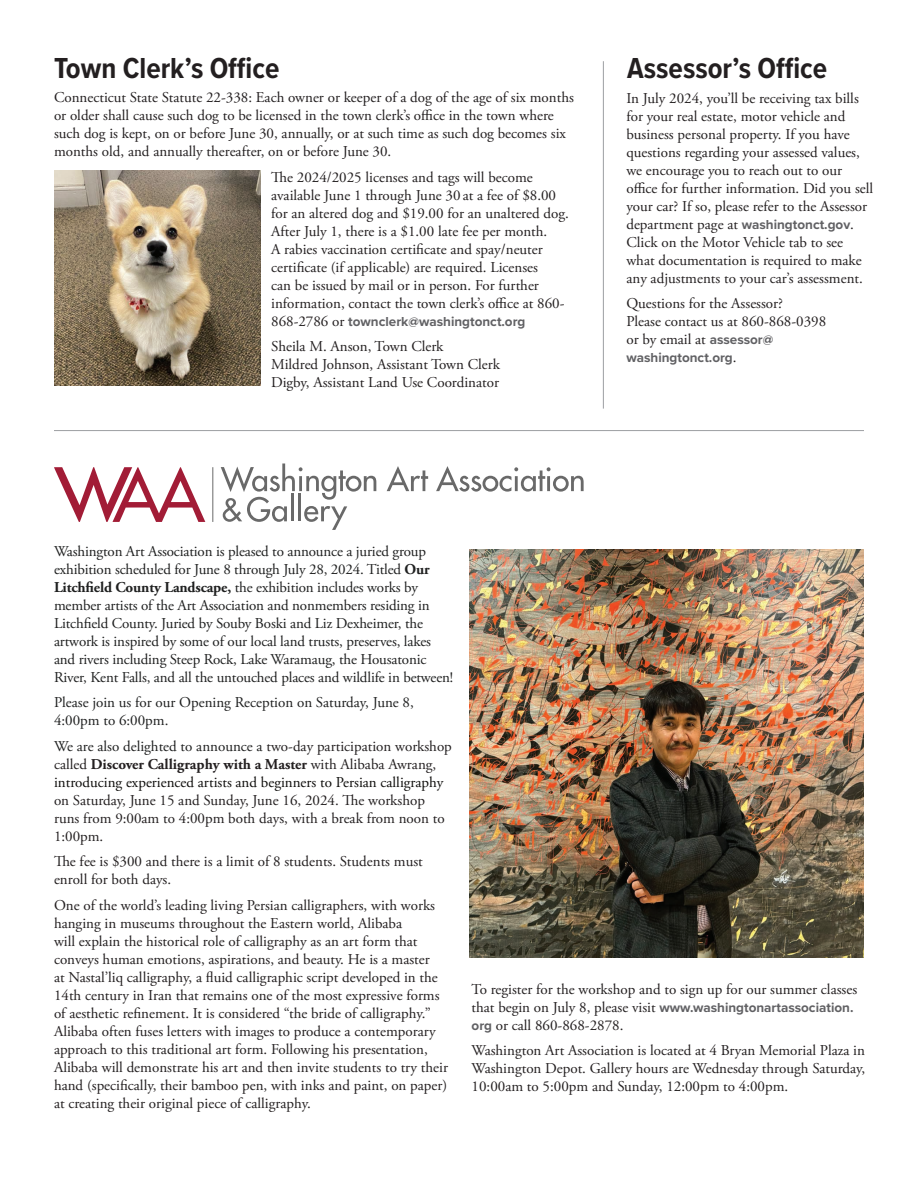
<style>
.page{position:relative;width:918px;height:1188px;background:#fff}
.page>*{position:absolute;margin:0;border:0;box-sizing:border-box;transform-origin:0 0}
.t1{font:700 30px "Proxima Nova Cond";color:#231f20}
.t2{font:15px/18px "Adobe Garamond Pro";color:#231f20}
.t3{font:15px/18px "Adobe Garamond Pro";letter-spacing:-.01em;color:#1f2020}
.t4{font:15px/18px "Adobe Garamond Pro";color:#0e0d0b}
.t5{font:700 13.5px "Proxima Nova";color:#616164}
.s1{font-family:"Adobe Garamond Pro";font-weight:400;font-size:15px;color:#231f20}
.s2{font-family:"Proxima Nova";font-weight:700;font-size:13.5px;color:#616164}
.s3{font-weight:700}
.s4{color:#1f2020}
.s5{color:#231f20}
.s6{font-weight:700;color:#231f20}
</style>
<div class="page">
<hr style="left:54px;top:430px;width:810px;height:1px;background:#9d9fa2">
<img style="left:469px;top:550px;width:395px;height:408px">
<svg style="left:387px;top:466px;width:41px;height:25px"></svg>
<svg style="left:436px;top:466px;width:147px;height:26px"></svg>
<svg style="left:221px;top:464px;width:155px;height:65px"></svg>
<svg style="left:54px;top:467px;width:151px;height:55px"></svg>
<hr style="left:212px;top:467px;width:1px;height:55px;background:#696969">
<hr style="left:603px;top:61px;width:1px;height:348px;background:#9d9fa2">
<img style="left:54px;top:171px;width:207px;height:215px">
<h1 class="t1" style="left:54px;top:46px;width:227px">Town Clerk’s Office</h1>
<p class="t2" style="left:54px;top:89px;width:522px">Connecticut State Statute 22-338: Each owner or keeper of a dog of the age of six months or older shall cause such dog to be licensed in the town clerk’s office in the town where such dog is kept, on or before June 30, annually, or at such time as such dog becomes six months old, and annually thereafter, on or before June 30.</p>
<p class="t2" style="left:271px;top:169px;width:299px">The 2024/2025 licenses and tags will become available June 1 through June 30 at a fee of $8.00 for an altered dog and $19.00 for an unaltered dog.<br>After July 1, there is a $1.00 late fee per month.<br>A rabies vaccination certificate and spay/neuter certificate (if applicable) are required. Licenses<br>can be issued by mail or in person. For further information, contact the town clerk’s office at 860-</p>
<p class="t5" style="left:271px;top:311px;width:256px"><span class="s1">868-2786 or</span> townclerk@washingtonct.org</p>
<p class="t2" style="left:271px;top:338px;width:230px">Sheila M. Anson, Town Clerk<br>Mildred Johnson, Assistant Town Clerk<br>Digby, Assistant Land Use Coordinator</p>
<h1 class="t1" style="left:627px;top:46px;width:201px">Assessor’s Office</h1>
<p class="t2" style="left:626px;top:89px;width:248px">In July 2024, you’ll be receiving tax bills for your real estate, motor vehicle and business personal property. If you have questions regarding your assessed values, we encourage you to reach out to our office for further information. Did you sell your car? If so, please refer to the Assessor department page at <span class="s2">washingtonct.gov</span>.<br>Click on the Motor Vehicle tab to see what documentation is required to make any adjustments to your car’s assessment.</p>
<p class="t2" style="left:626px;top:295px;width:201px">Questions for the Assessor?<br>Please contact us at 860-868-0398 or by email at <span class="s2">assessor@</span></p>
<p class="t5" style="left:626px;top:348px;width:112px">washingtonct.org<span class="s1">.</span></p>
<p class="t3" style="left:54px;top:543px;width:401px">Washington Art Association is pleased to announce a juried group exhibition scheduled for June 8 through July 28, 2024. Titled <span class="s3">Our Litchfield County Landscape,</span> the exhibition includes works by member artists of the Art Association and nonmembers residing in Litchfield County. Juried by Souby Boski and Liz Dexheimer, the artwork is inspired by some of our local land trusts, preserves, lakes and rivers including Steep Rock, Lake Waramaug, the Housatonic River, Kent Falls, and all the untouched places and wildlife in between!</p>
<p class="t3" style="left:54px;top:694px;width:361px">Please join us for our Opening Reception on Saturday, June 8,<br>4:00pm to 6:00pm.</p>
<p class="t4" style="left:54px;top:738px;width:399px"><span class="s4">We are also delighted to announce a</span> <span class="s5">two-day participation workshop called</span> <span class="s6">Discover Calligraphy with a Master</span> <span class="s5">with Alibaba Awrang, </span>introducing experienced artists and beginners to Persian calligraphy</p>
<p class="t2" style="left:54px;top:792px;width:392px">on Saturday, June 15 and Sunday, June 16, 2024. The workshop runs from 9:00am to 4:00pm both days, with a break from noon to<br>1:00pm.</p>
<p class="t2" style="left:54px;top:853px;width:370px">The fee is $300 and there is a limit of 8 students. Students must enroll for both days.</p>
<p class="t2" style="left:54px;top:897px;width:395px">One of the world’s leading living Persian calligraphers, with works hanging in museums throughout the Eastern world, Alibaba<br>will explain the historical role of calligraphy as an art form that conveys human emotions, aspirations, and beauty. He is a master<br>at Nastal’liq calligraphy, a fluid calligraphic script developed in the 14th century in Iran that remains one of the most expressive forms of aesthetic refinement. It is considered “the bride of calligraphy.” Alibaba often fuses letters with images to produce a contemporary approach to this traditional art form. Following his presentation, Alibaba will demonstrate his art and then invite students to try their hand (specifically, their bamboo pen, with inks and paint, on paper) at creating their original piece of calligraphy.</p>
<p class="t2" style="left:472px;top:981px;width:387px">To register for the workshop and to sign up for our summer classes</p>
<p class="t5" style="left:472px;top:997px;width:383px"><span class="s1">that begin on July 8, please visit</span> www.washingtonartassociation.</p>
<p class="t2" style="left:472px;top:1013px;width:395px;line-height:25.5px"><span class="s2">org</span> or call 860-868-2878.<br>Washington Art Association is located at 4 Bryan Memorial Plaza in</p>
<p class="t2" style="left:472px;top:1060px;width:395px">Washington Depot. Gallery hours are Wednesday through Saturday,<br>10:00am to 5:00pm and Sunday, 12:00pm to 4:00pm.</p>
</div>
